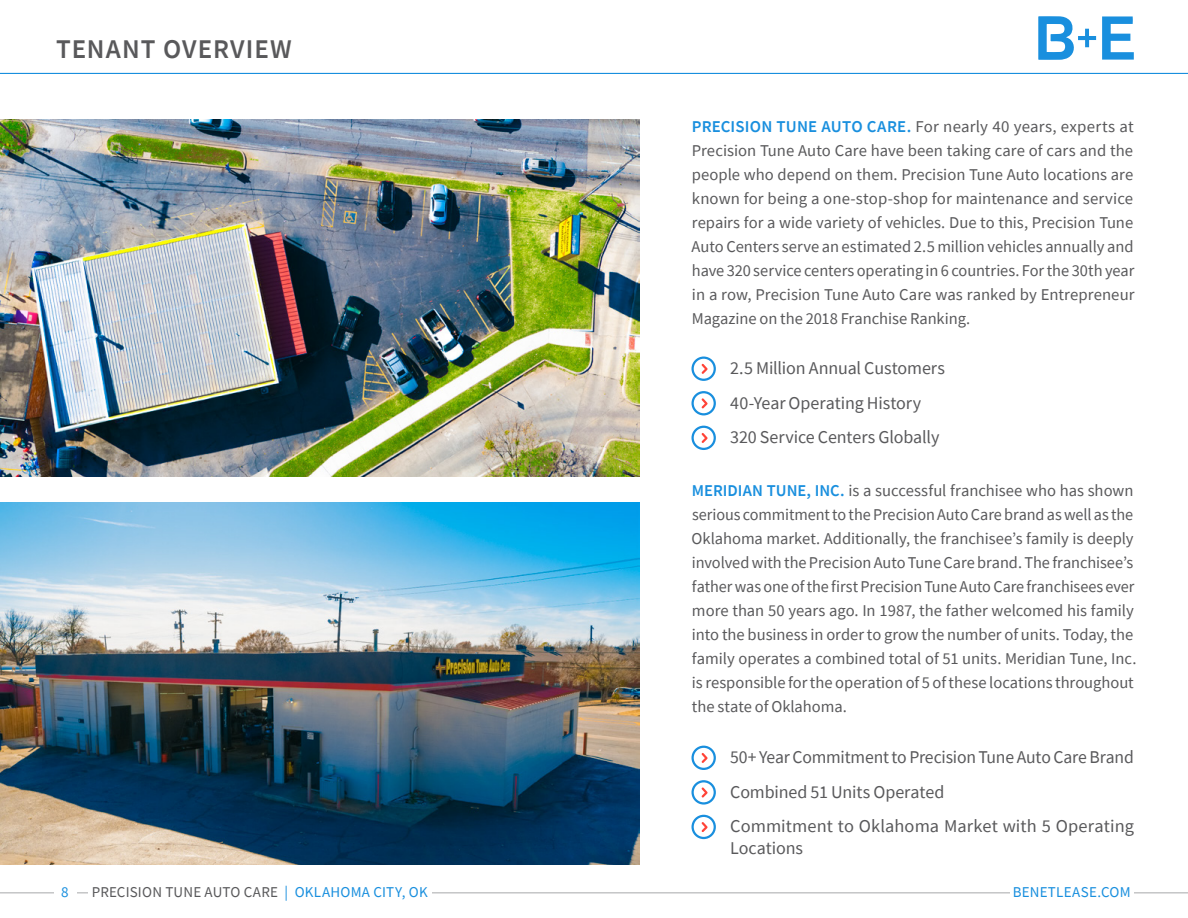
<style>
.page{position:relative;width:1188px;height:918px;background:#fff}
.page>*{position:absolute;margin:0;border:0;box-sizing:border-box;transform-origin:0 0}
.t1{font:600 27px "Source Sans Pro";letter-spacing:.04em;color:#59595b}
.t2{font:18px/34.5px "Source Sans Pro";letter-spacing:-.005em;color:#59595b}
.t3{font:16.5px/24px "Source Sans Pro";letter-spacing:-.005em;color:#59595b;text-align:justify}
.t4{font:15px "Source Sans Pro";letter-spacing:.015em;color:#59595b}
.t5{font:15px "Source Sans Pro";letter-spacing:.015em;color:#198fde}
.s1{font-weight:600;color:#198fde}
.s2{color:#198fde}
</style>
<div class="page">
<hr style="left:0;top:893px;width:1188px;height:1px;background:#a7a8aa">
<div style="left:88px;top:883px;width:343px;height:16px;background:#fff"></div>
<div style="left:1010px;top:883px;width:124px;height:16px;background:#fff"></div>
<div style="left:54px;top:883px;width:22px;height:16px;background:#fff"></div>
<img style="left:0;top:502px;width:639px;height:363px">
<img style="left:0;top:119px;width:639px;height:357px">
<svg style="left:1102px;top:16px;width:31px;height:44px"></svg>
<svg style="left:1038px;top:16px;width:58px;height:44px"></svg>
<hr style="left:0;top:73px;width:1188px;height:1px;background:#198fde">
<div style="left:691px;top:357px;width:25px;height:24px;border:2px solid #198fde;border-radius:50%"></div>
<svg style="left:701px;top:363px;width:7px;height:11px"></svg>
<div style="left:691px;top:391px;width:25px;height:24px;border:2px solid #198fde;border-radius:50%"></div>
<svg style="left:701px;top:398px;width:7px;height:11px"></svg>
<div style="left:691px;top:426px;width:25px;height:24px;border:2px solid #198fde;border-radius:50%"></div>
<svg style="left:701px;top:433px;width:7px;height:10px"></svg>
<div style="left:691px;top:746px;width:25px;height:24px;border:2px solid #198fde;border-radius:50%"></div>
<svg style="left:701px;top:753px;width:7px;height:10px"></svg>
<div style="left:691px;top:780px;width:25px;height:25px;border:2px solid #198fde;border-radius:50%"></div>
<svg style="left:701px;top:787px;width:7px;height:11px"></svg>
<div style="left:691px;top:815px;width:25px;height:24px;border:2px solid #198fde;border-radius:50%"></div>
<svg style="left:701px;top:822px;width:7px;height:10px"></svg>
<h1 class="t1" style="left:56px;top:31px;width:237px">TENANT OVERVIEW</h1>
<p class="t3" style="left:692px;top:114px;width:444px"><span class="s1">PRECISION TUNE AUTO CARE.</span> For nearly 40 years, experts at Precision Tune Auto Care have been taking care of cars and the people who depend on them. Precision Tune Auto locations are known for being a one-stop-shop for maintenance and service repairs for a wide variety of vehicles. Due to this, Precision Tune Auto Centers serve an estimated 2.5 million vehicles annually and have 320 service centers operating in 6 countries. For the 30th year in a row, Precision Tune Auto Care was ranked by Entrepreneur Magazine on the 2018 Franchise Ranking.</p>
<p class="t2" style="left:730px;top:351px;width:216px">2.5 Million Annual Customers<br>40-Year Operating History<br>320 Service Centers Globally</p>
<p class="t3" style="left:692px;top:479px;width:446px;text-align:left"><span class="s1">MERIDIAN TUNE, INC.</span> is a successful franchisee who has shown serious commitment to the Precision Auto Care brand as well as the Oklahoma market. Additionally, the franchisee’s family is deeply involved with the Precision Auto Tune Care brand. The franchisee’s father was one of the first Precision Tune Auto Care franchisees ever more than 50 years ago. In 1987, the father welcomed his family into the business in order to grow the number of units. Today, the family operates a combined total of 51 units. Meridian Tune, Inc. is responsible for the operation of 5 of these locations throughout the state of Oklahoma.</p>
<p class="t2" style="left:730px;top:740px;width:405px">50+ Year Commitment to Precision Tune Auto Care Brand<br>Combined 51 Units Operated<br>Commitment to Oklahoma Market with 5 Operating</p>
<p class="t2" style="left:730px;top:831px;width:74px">Locations</p>
<p class="t5" style="left:61px;top:882px;width:9px">8</p>
<p class="t4" style="left:92px;top:882px;width:337px">PRECISION TUNE AUTO CARE <span class="s2">| OKLAHOMA CITY, OK</span></p>
<p class="t5" style="left:1013px;top:882px;width:119px">BENETLEASE.COM</p>
</div>
